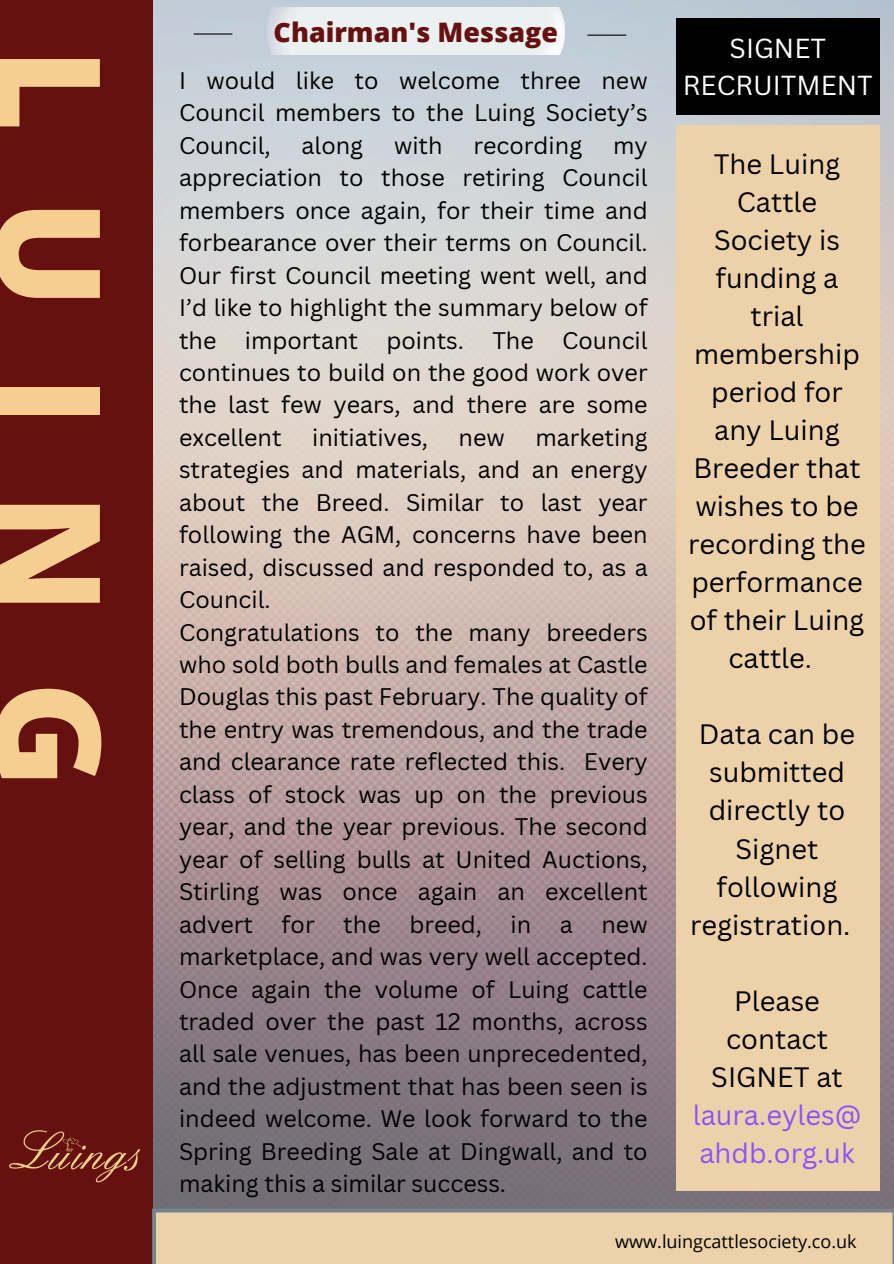
<style>
.page{position:relative;width:894px;height:1264px;background:#fff}
.page>*{position:absolute;margin:0;border:0;box-sizing:border-box;transform-origin:0 0}
.t1{font:800 144px "Open Sans";letter-spacing:.47em;color:#f6ce91}
.t2{font:27.3px/38.1px "Canva Sans";color:#000;text-align:center}
.t3{font:27.3px/38.1px "Canva Sans";color:#8c52ff;text-align:center}
.t4{font:800 26.85px "Open Sans";color:#661010}
.t5{font:26.7px/37.2px "Canva Sans";color:#fff;text-align:center}
.t6{font:23.4px/32.4px "Canva Sans";color:#000;text-align:justify}
.t7{font:18px "Open Sans";color:#000}
.s1{color:#000}
</style>
<div class="page">
<img style="left:152px;top:0;width:741px;height:1208px">
<div style="left:0;top:0;width:152px;height:1263px;background:#661010"></div>
<svg style="left:152px;top:1208px;width:741px;height:55px;background:#e2caa6"></svg>
<img style="left:9px;top:1130px;width:131px;height:53px">
<div style="left:676px;top:125px;width:203px;height:1065px;background:#edd2a9"></div>
<div style="left:676px;top:18px;width:203px;height:97px;background:#000"></div>
<img style="left:267px;top:7px;width:297px;height:48px">
<hr style="left:587px;top:35px;width:38px;height:1px;background:#000">
<hr style="left:194px;top:33px;width:38px;height:2px;background:#000">
<p class="t1" style="left:151px;top:48px;width:741px;rotate:90deg">LUING</p>
<h2 class="t4" style="left:273px;top:13px;width:286px">Chairman's Message</h2>
<h1 class="t6" style="left:179px;top:64px;width:470px">I would like to welcome three new Council members to the Luing Society’s Council,</h1>
<h1 class="t6" style="left:301px;top:128px;width:63px">along</h1>
<h1 class="t6" style="left:394px;top:128px;width:50px">with</h1>
<h1 class="t6" style="left:473px;top:128px;width:110px">recording</h1>
<h1 class="t6" style="left:179px;top:128px;width:470px;text-indent:434px">my appreciation to those retiring Council members once again, for their time and forbearance over their terms on Council.<br>Our first Council meeting went well, and I’d like to highlight the summary below of the important points. The Council continues to build on the good work over the last few years, and there are some excellent</h1>
<h1 class="t6" style="left:179px;top:420px;width:470px;text-align:left;text-indent:356px">marketing strategies and materials, and an energy about the Breed. Similar to last year following the AGM, concerns have been raised, discussed and responded to, as a Council.<br>Congratulations to the many breeders who sold both bulls and females at Castle Douglas this past February. The quality of the entry was tremendous, and the trade and clearance rate reflected this. Every class of stock was up on the previous year, and the year previous. The second year of selling bulls at United Auctions, Stirling was once again an excellent advert for the breed, in a new marketplace, and was very well accepted.<br>Once again the volume of Luing cattle traded over the past 12 months, across all sale venues, has been unprecedented, and the adjustment that has been seen is indeed welcome. We look forward to the Spring Breeding Sale at Dingwall, and to making this a similar success.</h1>
<h1 class="t6" style="left:312px;top:420px;width:117px">initiatives,</h1>
<h1 class="t6" style="left:458px;top:420px;width:48px">new</h1>
<p class="t5" style="left:682px;top:29px;width:191px">SIGNET<br>RECRUITMENT</p>
<h3 class="t2" style="left:688px;top:144px;width:179px">The Luing<br>Cattle<br>Society is funding a trial membership period for any Luing<br>Breeder that wishes to be recording the performance of their Luing cattle.</h3>
<p class="t2" style="left:690px;top:714px;width:166px">Data can be submitted directly to<br>Signet following registration.</p>
<h5 class="t3" style="left:692px;top:981px;width:170px"><span class="s1">Please contact<br>SIGNET at </span>laura.eyles@ ahdb.org.uk</h5>
<p class="t7" style="left:615px;top:1228px;width:243px">www.luingcattlesociety.co.uk</p>
</div>
